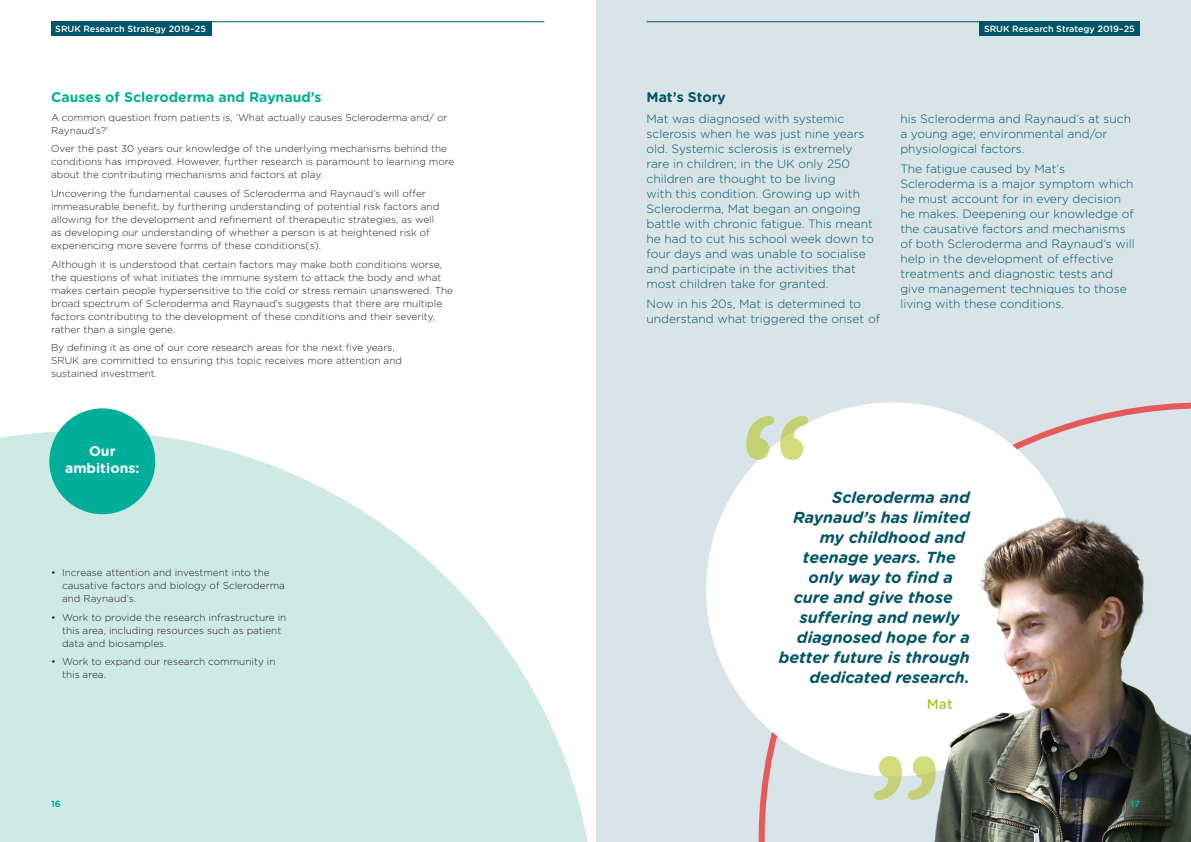
<style>
.page{position:relative;width:1191px;height:842px;background:#fff}
.page>*{position:absolute;margin:0;border:0;box-sizing:border-box;transform-origin:0 0}
.Body_10_13{font:italic 700 16px "Gotham Rounded";color:#005568}
.Subhead_body_14_17{font:700 14px "Gotham Rounded";color:#00ae9a}
.Subhead_body_14_17-2{font:700 14px/17px "Gotham Rounded";color:#fff;text-align:center}
.Subhead_body_14_17-3{font:700 14px "Gotham Rounded";letter-spacing:-.005em;color:#005568}
.Body_10_13-2{font:500 14px "Gotham Rounded";color:#b5c527}
.Case_study_white{font:300 12px/15px "Gotham Rounded";color:#005568}
.Body_10_13-3{font:300 10px/13px "Gotham Rounded";color:#231f20}
.t1{font:500 9px "Gotham Rounded";color:#fff}
.t2{font:700 9px "Gotham Rounded";color:#00ae9a}
</style>
<div class="page">
<svg style="left:0;top:431px;width:588px;height:411px;fill:#cfeae5"></svg>
<div style="left:596px;top:0;width:595px;height:842px;background:#d9e4e9"></div>
<svg style="left:758px;top:402px;width:433px;height:440px"></svg>
<div style="left:706px;top:402px;width:374px;height:374px;background:#fff;border-radius:50%"></div>
<svg style="left:746px;top:416px;width:62px;height:44px"></svg>
<svg style="left:874px;top:756px;width:37px;height:44px"></svg>
<img style="left:911px;top:504px;width:280px;height:338px">
<div style="left:49px;top:408px;width:106px;height:106px;background:#00ae9a;border-radius:50%"></div>
<hr style="left:646px;top:21px;width:489px;height:1px;background:#005568">
<hr style="left:51px;top:21px;width:493px;height:1px;background:#005568">
<div style="left:979px;top:21px;width:161px;height:15px;background:#005568"></div>
<div style="left:51px;top:21px;width:160px;height:15px;background:#005568"></div>
<p class="t1" style="left:55px;top:22px;width:152px">SRUK Research Strategy 2019–25</p>
<p class="t1" style="left:984px;top:22px;width:152px">SRUK Research Strategy 2019–25</p>
<p class="Subhead_body_14_17" style="left:51px;top:87px;width:272px">Causes of Scleroderma and Raynaud’s</p>
<p class="Body_10_13-3" style="left:51px;top:110px;width:398px">A common question from patients is, ‘What actually causes Scleroderma and/ or<br>Raynaud’s?’</p>
<p class="Body_10_13-3" style="left:51px;top:142px;width:405px">Over the past 30 years our knowledge of the underlying mechanisms behind the conditions has improved. However, further research is paramount to learning more about the contributing mechanisms and factors at play.</p>
<p class="Body_10_13-3" style="left:51px;top:186px;width:390px">Uncovering the fundamental causes of Scleroderma and Raynaud’s will offer immeasurable benefit, by furthering understanding of potential risk factors and allowing for the development and refinement of therapeutic strategies, as well as developing our understanding of whether a person is at heightened risk of experiencing more severe forms of these conditions(s).</p>
<p class="Body_10_13-3" style="left:51px;top:257px;width:403px">Although it is understood that certain factors may make both conditions worse, the questions of what initiates the immune system to attack the body and what makes certain people hypersensitive to the cold or stress remain unanswered. The broad spectrum of Scleroderma and Raynaud’s suggests that there are multiple factors contributing to the development of these conditions and their severity, rather than a single gene.</p>
<p class="Body_10_13-3" style="left:51px;top:341px;width:352px">By defining it as one of our core research areas for the next five years,<br>SRUK are committed to ensuring this topic receives more attention and sustained investment.</p>
<p class="Subhead_body_14_17-2" style="left:65px;top:442px;width:76px">Our ambitions:</p>
<p class="Body_10_13-3" style="left:62px;top:565px;width:224px;text-indent:-11px">• Increase attention and investment into the causative factors and biology of Scleroderma and Raynaud’s.</p>
<p class="Body_10_13-3" style="left:62px;top:610px;width:226px;text-indent:-11px">• Work to provide the research infrastructure in this area, including resources such as patient data and biosamples.</p>
<p class="Body_10_13-3" style="left:62px;top:655px;width:215px;text-indent:-11px">• Work to expand our research community in this area.</p>
<p class="Subhead_body_14_17-3" style="left:646px;top:87px;width:81px">Mat’s Story</p>
<p class="Case_study_white" style="left:646px;top:110px;width:229px">Mat was diagnosed with systemic sclerosis when he was just nine years old. Systemic sclerosis is extremely rare in children; in the UK only 250 children are thought to be living<br>with this condition. Growing up with Scleroderma, Mat began an ongoing battle with chronic fatigue. This meant he had to cut his school week down to four days and was unable to socialise and participate in the activities that most children take for granted.</p>
<p class="Case_study_white" style="left:646px;top:296px;width:235px">Now in his 20s, Mat is determined to understand what triggered the onset of</p>
<p class="Case_study_white" style="left:900px;top:110px;width:232px">his Scleroderma and Raynaud’s at such a young age; environmental and/or physiological factors.</p>
<p class="Case_study_white" style="left:900px;top:161px;width:236px">The fatigue caused by Mat’s Scleroderma is a major symptom which he must account for in every decision he makes. Deepening our knowledge of the causative factors and mechanisms of both Scleroderma and Raynaud’s will help in the development of effective treatments and diagnostic tests and give management techniques to those living with these conditions.</p>
<p class="Body_10_13" style="left:832px;top:486px;width:139px">Scleroderma and</p>
<p class="Body_10_13" style="left:793px;top:506px;width:178px">Raynaud’s has limited</p>
<p class="Body_10_13" style="left:820px;top:526px;width:146px">my childhood and</p>
<p class="Body_10_13" style="left:803px;top:546px;width:154px">teenage years. The</p>
<p class="Body_10_13" style="left:808px;top:566px;width:146px">only way to find a</p>
<p class="Body_10_13" style="left:794px;top:586px;width:160px">cure and give those</p>
<p class="Body_10_13" style="left:800px;top:606px;width:161px">suffering and newly</p>
<p class="Body_10_13" style="left:797px;top:626px;width:174px">diagnosed hope for a</p>
<p class="Body_10_13" style="left:778px;top:646px;width:193px">better future is through</p>
<p class="Body_10_13" style="left:809px;top:666px;width:162px">dedicated research.</p>
<p class="Body_10_13-2" style="left:926px;top:694px;width:28px">Mat</p>
<p class="t2" style="left:51px;top:797px;width:11px">16</p>
<p class="t2" style="left:1130px;top:797px;width:11px">17</p>
</div>
